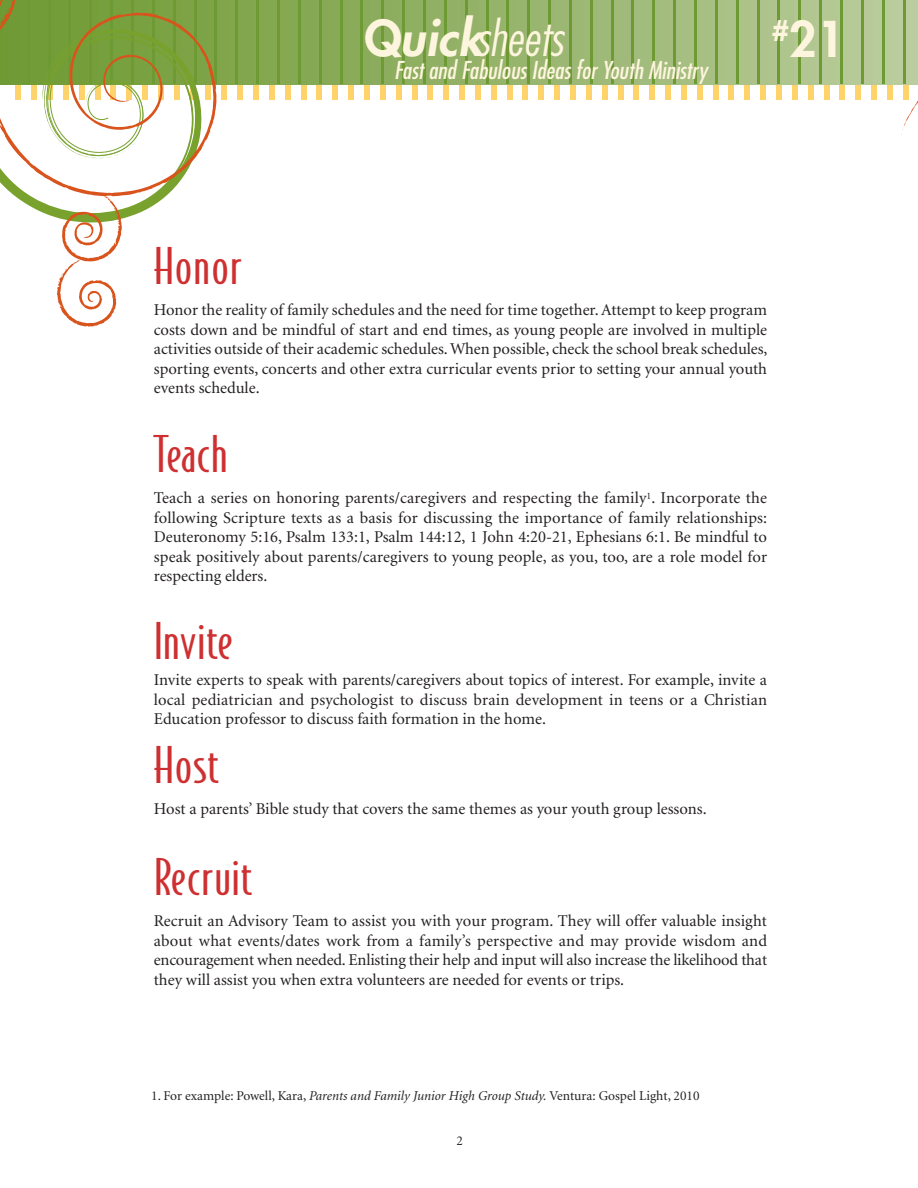
<style>
.page{position:relative;width:918px;height:1188px;background:#fff}
.page>*{position:absolute;margin:0;border:0;box-sizing:border-box;transform-origin:0 0}
.t1{font:48px "STI Mac Sans";letter-spacing:.01em;color:#ce3031}
.t2{font:italic 300 condensed 48px "Futura";color:#fef5de}
.t3{font:800 48px "Futura";color:#fef5de}
.t4{font:800 28.8px "Futura";color:#fef5de}
.t5{font:italic condensed 24px "Futura";color:#fef5de}
.t6{font:16.5px/19.5px "Minion";color:#231f20;text-align:justify}
.t7{font:13.5px "Minion";color:#231f20}
.s1{font-weight:800;font-style:normal;font-stretch:normal}
.s2{font-weight:800;font-stretch:normal}
.s3{font-style:italic}
</style>
<div class="page">
<div style="left:222px;top:14px;width:5px;height:86px;background:#fed36b"></div>
<div style="left:237px;top:14px;width:6px;height:86px;background:#fed36b"></div>
<div style="left:253px;top:14px;width:6px;height:86px;background:#fed36b"></div>
<div style="left:269px;top:14px;width:6px;height:86px;background:#fed36b"></div>
<div style="left:285px;top:14px;width:6px;height:86px;background:#fed36b"></div>
<div style="left:301px;top:14px;width:5px;height:86px;background:#fed36b"></div>
<div style="left:317px;top:14px;width:5px;height:86px;background:#fed36b"></div>
<div style="left:332px;top:14px;width:6px;height:86px;background:#fed36b"></div>
<div style="left:348px;top:14px;width:6px;height:86px;background:#fed36b"></div>
<div style="left:364px;top:14px;width:6px;height:86px;background:#fed36b"></div>
<div style="left:380px;top:14px;width:6px;height:86px;background:#fed36b"></div>
<div style="left:396px;top:14px;width:5px;height:86px;background:#fed36b"></div>
<div style="left:412px;top:14px;width:5px;height:86px;background:#fed36b"></div>
<div style="left:428px;top:14px;width:5px;height:86px;background:#fed36b"></div>
<div style="left:443px;top:14px;width:6px;height:86px;background:#fed36b"></div>
<div style="left:459px;top:14px;width:6px;height:86px;background:#fed36b"></div>
<div style="left:475px;top:14px;width:6px;height:86px;background:#fed36b"></div>
<div style="left:491px;top:14px;width:6px;height:86px;background:#fed36b"></div>
<div style="left:507px;top:14px;width:5px;height:86px;background:#fed36b"></div>
<div style="left:523px;top:14px;width:5px;height:86px;background:#fed36b"></div>
<div style="left:538px;top:14px;width:6px;height:86px;background:#fed36b"></div>
<div style="left:554px;top:14px;width:6px;height:86px;background:#fed36b"></div>
<div style="left:570px;top:14px;width:6px;height:86px;background:#fed36b"></div>
<div style="left:586px;top:14px;width:6px;height:86px;background:#fed36b"></div>
<div style="left:602px;top:14px;width:5px;height:86px;background:#fed36b"></div>
<div style="left:618px;top:14px;width:5px;height:86px;background:#fed36b"></div>
<div style="left:634px;top:14px;width:5px;height:86px;background:#fed36b"></div>
<div style="left:649px;top:14px;width:6px;height:86px;background:#fed36b"></div>
<div style="left:665px;top:14px;width:6px;height:86px;background:#fed36b"></div>
<div style="left:681px;top:14px;width:6px;height:86px;background:#fed36b"></div>
<div style="left:697px;top:14px;width:6px;height:86px;background:#fed36b"></div>
<div style="left:713px;top:14px;width:5px;height:86px;background:#fed36b"></div>
<div style="left:729px;top:14px;width:5px;height:86px;background:#fed36b"></div>
<div style="left:745px;top:14px;width:5px;height:86px;background:#fed36b"></div>
<div style="left:760px;top:14px;width:6px;height:86px;background:#fed36b"></div>
<div style="left:776px;top:14px;width:6px;height:86px;background:#fed36b"></div>
<div style="left:792px;top:14px;width:6px;height:86px;background:#fed36b"></div>
<div style="left:808px;top:14px;width:6px;height:86px;background:#fed36b"></div>
<div style="left:824px;top:14px;width:5px;height:86px;background:#fed36b"></div>
<div style="left:840px;top:14px;width:5px;height:86px;background:#fed36b"></div>
<div style="left:855px;top:14px;width:6px;height:86px;background:#fed36b"></div>
<div style="left:871px;top:14px;width:6px;height:86px;background:#fed36b"></div>
<div style="left:887px;top:14px;width:6px;height:86px;background:#fed36b"></div>
<svg style="left:217px;top:0;width:701px;height:85px"></svg>
<hr style="left:235px;top:0;width:3px;height:84px;background:#6e9a34">
<hr style="left:256px;top:0;width:3px;height:84px;background:#6e9a34">
<hr style="left:277px;top:0;width:3px;height:84px;background:#6e9a34">
<hr style="left:298px;top:0;width:3px;height:84px;background:#6e9a34">
<hr style="left:319px;top:0;width:2px;height:84px;background:#6e9a34">
<hr style="left:340px;top:0;width:2px;height:84px;background:#6e9a34">
<hr style="left:361px;top:0;width:2px;height:84px;background:#6e9a34">
<hr style="left:381px;top:0;width:3px;height:84px;background:#6e9a34">
<hr style="left:402px;top:0;width:3px;height:84px;background:#6e9a34">
<hr style="left:423px;top:0;width:3px;height:84px;background:#6e9a34">
<hr style="left:444px;top:0;width:3px;height:84px;background:#6e9a34">
<hr style="left:465px;top:0;width:2px;height:84px;background:#6e9a34">
<hr style="left:486px;top:0;width:2px;height:84px;background:#6e9a34">
<hr style="left:507px;top:0;width:2px;height:84px;background:#6e9a34">
<hr style="left:527px;top:0;width:3px;height:84px;background:#6e9a34">
<hr style="left:548px;top:0;width:3px;height:84px;background:#6e9a34">
<hr style="left:569px;top:0;width:3px;height:84px;background:#6e9a34">
<hr style="left:590px;top:0;width:3px;height:84px;background:#6e9a34">
<hr style="left:611px;top:0;width:2px;height:84px;background:#6e9a34">
<hr style="left:632px;top:0;width:2px;height:84px;background:#6e9a34">
<hr style="left:653px;top:0;width:2px;height:84px;background:#6e9a34">
<hr style="left:673px;top:0;width:3px;height:84px;background:#6e9a34">
<hr style="left:694px;top:0;width:3px;height:84px;background:#6e9a34">
<hr style="left:715px;top:0;width:3px;height:84px;background:#6e9a34">
<hr style="left:736px;top:0;width:3px;height:84px;background:#6e9a34">
<hr style="left:757px;top:0;width:2px;height:84px;background:#6e9a34">
<hr style="left:778px;top:0;width:2px;height:84px;background:#6e9a34">
<hr style="left:799px;top:0;width:2px;height:84px;background:#6e9a34">
<hr style="left:819px;top:0;width:3px;height:84px;background:#6e9a34">
<hr style="left:840px;top:0;width:3px;height:84px;background:#6e9a34">
<hr style="left:861px;top:0;width:3px;height:84px;background:#6e9a34">
<hr style="left:882px;top:0;width:3px;height:84px;background:#6e9a34">
<hr style="left:903px;top:0;width:2px;height:84px;background:#6e9a34">
<svg style="left:0;top:0;width:217px;height:327px"></svg>
<svg style="left:901px;top:56px;width:17px;height:79px"></svg>
<h1 class="t2" style="left:364px;top:10px;width:200px"><span class="s1">Q</span><span class="s2">uick</span>sheets</h1>
<h1 class="t3" style="left:789px;top:9px;width:57px">21</h1>
<h3 class="t5" style="left:394px;top:55px;width:315px">Fast and Fabulous Ideas for Youth Ministry</h3>
<h2 class="t4" style="left:772px;top:13px;width:18px">#</h2>
<h1 class="t1" style="left:154px;top:238px;width:89px">Honor</h1>
<p class="t6" style="left:154px;top:301px;width:615px">Honor the reality of family schedules and the need for time together.Attempt to keep program costs down and be mindful of start and end times, as young people are involved in multiple activities outside of their academic schedules.When possible, check the school break schedules, sporting events, concerts and other extra curricular events prior to setting your annual youth events schedule.</p>
<h1 class="t1" style="left:154px;top:426px;width:76px">Teach</h1>
<p class="t6" style="left:154px;top:489px;width:615px">Teach a series on honoring parents/caregivers and respecting the family<sup>1</sup>. Incorporate the following Scripture texts as a basis for discussing the importance of family relationships:<br>Deuteronomy 5:16, Psalm 133:1, Psalm 144:12, 1 John 4:20-21, Ephesians 6:1. Be mindful to speak positively about parents/caregivers to young people, as you, too, are a role model for respecting elders.</p>
<h1 class="t1" style="left:154px;top:613px;width:80px">Invite</h1>
<p class="t6" style="left:154px;top:671px;width:615px">Invite experts to speak with parents/caregivers about topics of interest. For example, invite a local pediatrician and psychologist to discuss brain development in teens or a Christian Education professor to discuss faith formation in the home.</p>
<h1 class="t1" style="left:154px;top:737px;width:67px">Host</h1>
<p class="t6" style="left:154px;top:800px;width:554px">Host a parents’ Bible study that covers the same themes as your youth group lessons.</p>
<h1 class="t1" style="left:154px;top:848px;width:100px">Recruit</h1>
<p class="t6" style="left:154px;top:912px;width:615px">Recruit an Advisory Team to assist you with your program. They will offer valuable insight about what events/dates work from a family’s perspective and may provide wisdom and encouragement when needed. Enlisting their help and input will also increase the likelihood that they will assist you when extra volunteers are needed for events or trips.</p>
<p class="t7" style="left:151px;top:1089px;width:550px">1. For example: Powell, Kara, <span class="s3">Parents and Family Junior High Group Study.</span> Ventura: Gospel Light, 2010</p>
<p class="t7" style="left:457px;top:1134px;width:8px">2</p>
</div>
